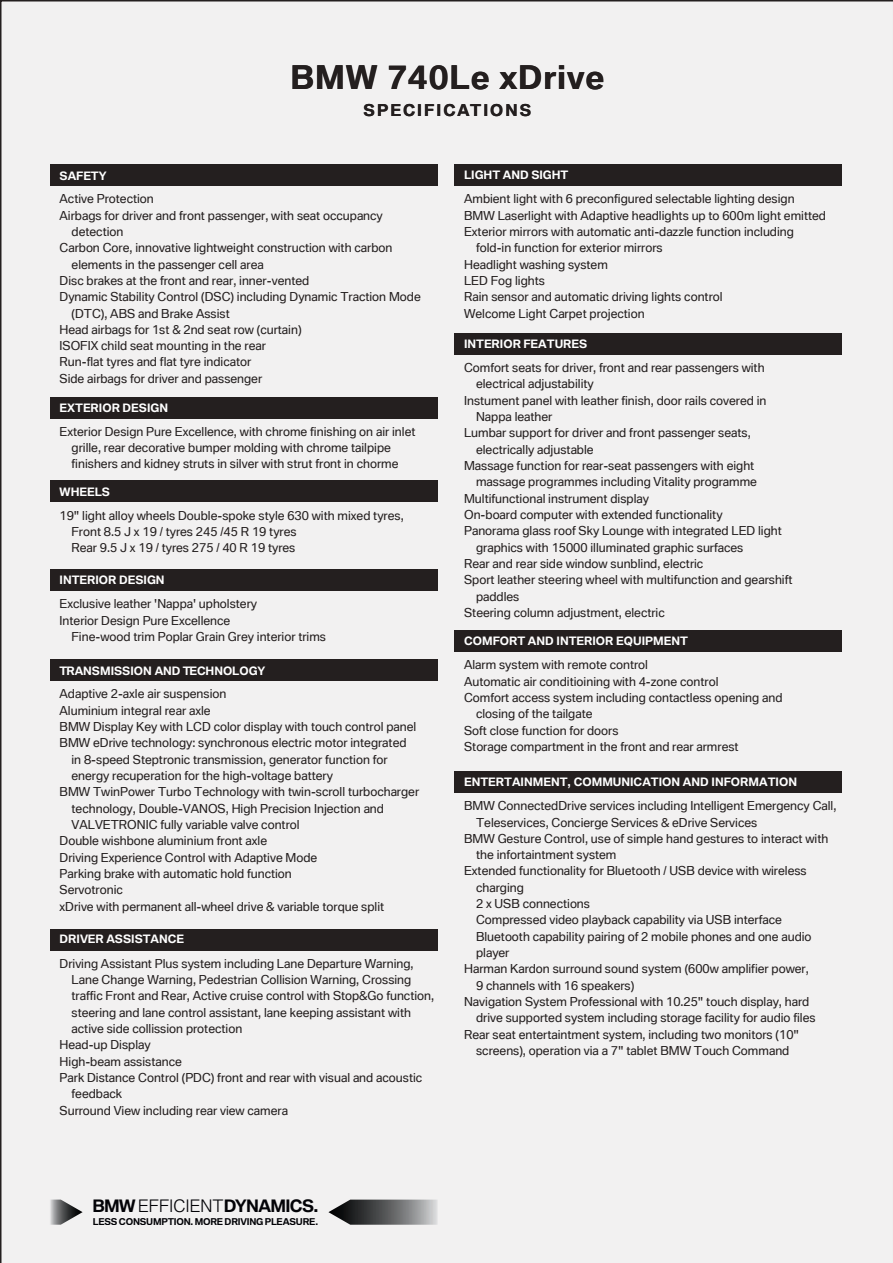
<style>
.page{position:relative;width:893px;height:1263px;background:#f2f1f1}
.page>*{position:absolute;margin:0;border:0;box-sizing:border-box;transform-origin:0 0}
.t1{font:700 31.65px "BMW Type Global Pro";letter-spacing:.03em;color:#241f1f}
.t2{font:700 16.65px "BMW Type Global Pro";letter-spacing:-.04em;color:#030307}
.t3{font:700 15.9px "BMW Type Global Pro";letter-spacing:.13em;color:#241f1f}
.t4{font:12px/16.4px "BMW Type Global Pro";color:#241f1f}
.t5{font:700 11.25px "BMW Type Global Pro";color:#fff}
.t6{font:700 9.15px "BMW Type Global Pro";letter-spacing:-.025em;color:#030307}
.s1{font-weight:300}
</style>
<div class="page">
<svg style="left:50px;top:1199px;width:33px;height:26px"></svg>
<svg style="left:328px;top:1199px;width:110px;height:26px"></svg>
<div style="left:454px;top:164px;width:388px;height:22px;background:#241f1f"></div>
<div style="left:50px;top:164px;width:388px;height:22px;background:#241f1f"></div>
<div style="left:50px;top:397px;width:388px;height:22px;background:#241f1f"></div>
<div style="left:50px;top:480px;width:388px;height:22px;background:#241f1f"></div>
<div style="left:50px;top:569px;width:388px;height:22px;background:#241f1f"></div>
<div style="left:50px;top:659px;width:388px;height:22px;background:#241f1f"></div>
<div style="left:454px;top:333px;width:388px;height:22px;background:#241f1f"></div>
<div style="left:454px;top:630px;width:388px;height:22px;background:#241f1f"></div>
<div style="left:454px;top:771px;width:388px;height:22px;background:#241f1f"></div>
<div style="left:50px;top:928px;width:388px;height:22px;background:#241f1f"></div>
<h1 class="t1" style="left:290px;top:59px;width:315px">BMW 740Le xDrive</h1>
<h3 class="t3" style="left:364px;top:101px;width:169px">SPECIFICATIONS</h3>
<p class="t5" style="left:60px;top:169px;width:49px">SAFETY</p>
<p class="t5" style="left:464px;top:169px;width:106px">LIGHT AND SIGHT</p>
<p class="t4" style="left:60px;top:191px;width:96px">Active Protection</p>
<p class="t4" style="left:60px;top:208px;width:325px">Airbags for driver and front passenger, with seat occupancy</p>
<p class="t4" style="left:72px;top:224px;width:53px">detection</p>
<p class="t4" style="left:60px;top:240px;width:334px">Carbon Core, innovative lightweight construction with carbon</p>
<p class="t4" style="left:72px;top:257px;width:194px">elements in the passenger cell area</p>
<p class="t4" style="left:60px;top:273px;width:251px">Disc brakes at the front and rear, inner-vented</p>
<p class="t4" style="left:60px;top:289px;width:363px">Dynamic Stability Control (DSC) including Dynamic Traction Mode</p>
<p class="t4" style="left:72px;top:306px;width:160px">(DTC), ABS and Brake Assist</p>
<p class="t4" style="left:60px;top:322px;width:243px">Head airbags for 1st &amp; 2nd seat row (curtain)</p>
<p class="t4" style="left:60px;top:338px;width:208px">ISOFIX child seat mounting in the rear</p>
<p class="t4" style="left:60px;top:355px;width:193px">Run-flat tyres and flat tyre indicator</p>
<p class="t4" style="left:60px;top:371px;width:204px">Side airbags for driver and passenger</p>
<p class="t5" style="left:60px;top:401px;width:110px">EXTERIOR DESIGN</p>
<p class="t4" style="left:72px;top:424px;width:345px;text-indent:-12px">Exterior Design Pure Excellence, with chrome finishing on air inlet grille, rear decorative bumper molding with chrome tailpipe finishers and kidney struts in silver with strut front in chorme</p>
<p class="t5" style="left:60px;top:485px;width:52px">WHEELS</p>
<p class="t4" style="left:71px;top:508px;width:334px;text-indent:-12px">19" light alloy wheels Double-spoke style 630 with mixed tyres,<br>Front 8.5 J x 19 / tyres 245 /45 R 19 tyres<br>Rear 9.5 J x 19 / tyres 275 / 40 R 19 tyres</p>
<p class="t5" style="left:60px;top:574px;width:106px">INTERIOR DESIGN</p>
<p class="t4" style="left:60px;top:596px;width:199px">Exclusive leather 'Nappa' upholstery<br>Interior Design Pure Excellence</p>
<p class="t4" style="left:71px;top:629px;width:256px">Fine-wood trim Poplar Grain Grey interior trims</p>
<p class="t5" style="left:60px;top:664px;width:207px">TRANSMISSION AND TECHNOLOGY</p>
<p class="t4" style="left:60px;top:686px;width:168px">Adaptive 2-axle air suspension</p>
<p class="t4" style="left:60px;top:703px;width:152px">Aluminium integral rear axle</p>
<p class="t4" style="left:60px;top:719px;width:358px">BMW Display Key with LCD color display with touch control panel</p>
<p class="t4" style="left:60px;top:735px;width:348px">BMW eDrive technology: synchronous electric motor integrated</p>
<p class="t4" style="left:71px;top:752px;width:318px">in 8-speed Steptronic transmission, generator function for</p>
<p class="t4" style="left:71px;top:768px;width:263px">energy recuperation for the high-voltage battery</p>
<p class="t4" style="left:60px;top:784px;width:361px">BMW TwinPower Turbo Technology with twin-scroll turbocharger</p>
<p class="t4" style="left:72px;top:801px;width:314px">technology, Double-VANOS, High Precision Injection and</p>
<p class="t4" style="left:72px;top:817px;width:230px">VALVETRONIC fully variable valve control</p>
<p class="t4" style="left:60px;top:833px;width:209px">Double wishbone aluminium front axle</p>
<p class="t4" style="left:60px;top:850px;width:259px">Driving Experience Control with Adaptive Mode</p>
<p class="t4" style="left:60px;top:866px;width:234px">Parking brake with automatic hold function</p>
<p class="t4" style="left:60px;top:882px;width:65px">Servotronic</p>
<p class="t4" style="left:60px;top:899px;width:326px">xDrive with permanent all-wheel drive &amp; variable torque split</p>
<p class="t5" style="left:60px;top:932px;width:126px">DRIVER ASSISTANCE</p>
<p class="t4" style="left:60px;top:956px;width:355px">Driving Assistant Plus system including Lane Departure Warning,</p>
<p class="t4" style="left:72px;top:972px;width:341px">Lane Change Warning, Pedestrian Collision Warning, Crossing</p>
<p class="t4" style="left:72px;top:988px;width:364px">traffic Front and Rear, Active cruise control with Stop&amp;Go function,</p>
<p class="t4" style="left:72px;top:1005px;width:341px">steering and lane control assistant, lane keeping assistant with</p>
<p class="t4" style="left:72px;top:1021px;width:172px">active side collission protection</p>
<p class="t4" style="left:60px;top:1037px;width:93px">Head-up Display</p>
<p class="t4" style="left:60px;top:1054px;width:124px">High-beam assistance</p>
<p class="t4" style="left:60px;top:1070px;width:364px">Park Distance Control (PDC) front and rear with visual and acoustic</p>
<p class="t4" style="left:72px;top:1086px;width:52px">feedback</p>
<p class="t4" style="left:60px;top:1103px;width:230px">Surround View including rear view camera</p>
<p class="t4" style="left:464px;top:191px;width:332px">Ambient light with 6 preconfigured selectable lighting design</p>
<p class="t4" style="left:464px;top:208px;width:363px">BMW Laserlight with Adaptive headlights up to 600m light emitted</p>
<p class="t4" style="left:464px;top:224px;width:331px">Exterior mirrors with automatic anti-dazzle function including</p>
<p class="t4" style="left:476px;top:240px;width:188px">fold-in function for exterior mirrors</p>
<p class="t4" style="left:464px;top:257px;width:145px">Headlight washing system</p>
<p class="t4" style="left:464px;top:273px;width:82px">LED Fog lights</p>
<p class="t4" style="left:464px;top:289px;width:260px">Rain sensor and automatic driving lights control</p>
<p class="t4" style="left:464px;top:306px;width:182px">Welcome Light Carpet projection</p>
<p class="t5" style="left:464px;top:338px;width:125px">INTERIOR FEATURES</p>
<p class="t4" style="left:464px;top:360px;width:302px">Comfort seats for driver, front and rear passengers with</p>
<p class="t4" style="left:476px;top:377px;width:119px">electrical adjustability</p>
<p class="t4" style="left:464px;top:393px;width:304px">Instument panel with leather finish, door rails covered in</p>
<p class="t4" style="left:476px;top:409px;width:78px">Nappa leather</p>
<p class="t4" style="left:464px;top:425px;width:288px">Lumbar support for driver and front passenger seats,</p>
<p class="t4" style="left:476px;top:442px;width:119px">electrically adjustable</p>
<p class="t4" style="left:464px;top:458px;width:292px">Massage function for rear-seat passengers with eight</p>
<p class="t4" style="left:476px;top:474px;width:282px">massage programmes including Vitality programme</p>
<p class="t4" style="left:464px;top:491px;width:186px">Multifunctional instrument display</p>
<p class="t4" style="left:464px;top:507px;width:260px">On-board computer with extended functionality</p>
<p class="t4" style="left:464px;top:523px;width:319px">Panorama glass roof Sky Lounge with integrated LED light</p>
<p class="t4" style="left:476px;top:540px;width:269px">graphics with 15000 illuminated graphic surfaces</p>
<p class="t4" style="left:464px;top:556px;width:241px">Rear and rear side window sunblind, electric</p>
<p class="t4" style="left:464px;top:572px;width:330px">Sport leather steering wheel with multifunction and gearshift</p>
<p class="t4" style="left:476px;top:589px;width:45px">paddles</p>
<p class="t4" style="left:464px;top:605px;width:202px">Steering column adjustment, electric</p>
<p class="t5" style="left:464px;top:635px;width:225px">COMFORT AND INTERIOR EQUIPMENT</p>
<p class="t4" style="left:464px;top:657px;width:185px">Alarm system with remote control</p>
<p class="t4" style="left:464px;top:674px;width:256px">Automatic air conditioining with 4-zone control</p>
<p class="t4" style="left:464px;top:690px;width:320px">Comfort access system including contactless opening and</p>
<p class="t4" style="left:476px;top:706px;width:118px">closing of the tailgate</p>
<p class="t4" style="left:464px;top:723px;width:156px">Soft close function for doors</p>
<p class="t4" style="left:464px;top:739px;width:276px">Storage compartment in the front and rear armrest</p>
<p class="t5" style="left:464px;top:776px;width:334px">ENTERTAINMENT, COMMUNICATION AND INFORMATION</p>
<p class="t4" style="left:464px;top:798px;width:374px">BMW ConnectedDrive services including Intelligent Emergency Call,</p>
<p class="t4" style="left:476px;top:815px;width:283px">Teleservices, Concierge Services &amp; eDrive Services</p>
<p class="t4" style="left:464px;top:831px;width:366px">BMW Gesture Control, use of simple hand gestures to interact with</p>
<p class="t4" style="left:476px;top:847px;width:142px">the infortaintment system</p>
<p class="t4" style="left:464px;top:864px;width:344px">Extended functionality for Bluetooth / USB device with wireless</p>
<p class="t4" style="left:476px;top:880px;width:49px">charging</p>
<p class="t4" style="left:476px;top:896px;width:116px">2 x USB connections</p>
<p class="t4" style="left:476px;top:912px;width:307px">Compressed video playback capability via USB interface</p>
<p class="t4" style="left:476px;top:929px;width:337px">Bluetooth capability pairing of 2 mobile phones and one audio</p>
<p class="t4" style="left:476px;top:945px;width:35px">player</p>
<p class="t4" style="left:464px;top:961px;width:346px">Harman Kardon surround sound system (600w amplifier power,</p>
<p class="t4" style="left:476px;top:978px;width:160px">9 channels with 16 speakers)</p>
<p class="t4" style="left:464px;top:994px;width:347px">Navigation System Professional with 10.25" touch display, hard</p>
<p class="t4" style="left:476px;top:1010px;width:341px">drive supported system including storage facility for audio files</p>
<p class="t4" style="left:464px;top:1027px;width:336px">Rear seat entertaintment system, including two monitors (10"</p>
<p class="t4" style="left:476px;top:1043px;width:315px">screens), operation via a 7" tablet BMW Touch Command</p>
<h2 class="t2" style="left:92px;top:1197px;width:228px">BMW <span class="s1">EFFICIENT</span>DYNAMICS.</h2>
<p class="t6" style="left:93px;top:1216px;width:227px">LESS CONSUMPTION. MORE DRIVING PLEASURE.</p>
</div>
